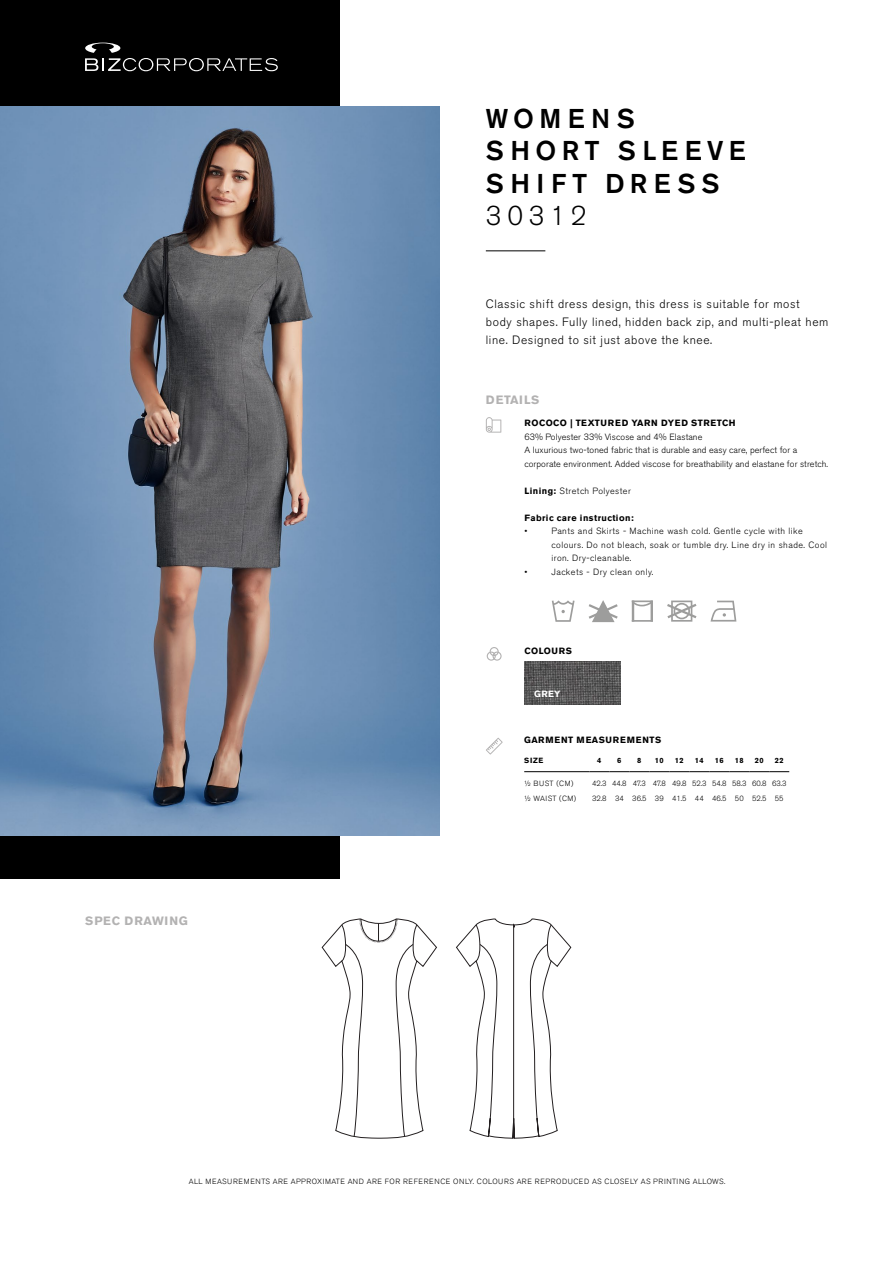
<style>
.page{position:relative;width:893px;height:1263px;background:#fff}
.page>*{position:absolute;margin:0;border:0;box-sizing:border-box;transform-origin:0 0}
.t1{font:500 27px/32.4px "Akzidenz Grotesk BE";letter-spacing:.23em;color:#000}
.t2{font:300 27px "Akzidenz Grotesk BE";letter-spacing:.2em;color:#000}
.t3{font:300 12px/18px "Akzidenz Grotesk BE";letter-spacing:.05em;color:#000}
.t4{font:700 12px "Akzidenz Grotesk BE";letter-spacing:.07em;color:#b3b2b2}
.t5{font:700 12px "Akzidenz Grotesk BE";letter-spacing:.05em;color:#b3b2b2}
.t6{font:300 9px/13.5px "Akzidenz Grotesk BE";letter-spacing:.01em;color:#000}
.t7{font:300 9px/13.5px "Akzidenz Grotesk BE";letter-spacing:.05em;color:#000}
.t8{font:700 9px "Akzidenz Grotesk BE";letter-spacing:.05em;color:#000}
.t9{font:700 9px "Akzidenz Grotesk BE";letter-spacing:.09em;color:#000}
.t10{font:700 9px "Akzidenz Grotesk BE";color:#fff}
.t11{font:300 7.5px "Akzidenz Grotesk BE";letter-spacing:.07em;color:#000}
.t12{font:300 7.5px "Akzidenz Grotesk BE";color:#000}
.t13{font:700 7.5px "Akzidenz Grotesk BE";letter-spacing:.05em;color:#000}
.t14{font:300 7.5px "Akzidenz Grotesk BE";letter-spacing:.05em;color:#000}
.s1{font-weight:700}
</style>
<div class="page">
<img style="left:524px;top:661px;width:97px;height:43px">
<div style="left:0;top:0;width:339px;height:878px;background:#000"></div>
<img style="left:0;top:106px;width:440px;height:729px">
<hr style="left:486px;top:250px;width:59px;height:1px;background:#000">
<svg style="left:486px;top:738px;width:17px;height:16px"></svg>
<svg style="left:486px;top:417px;width:15px;height:16px"></svg>
<div style="left:490px;top:647px;width:9px;height:9px;border:1px solid #b3b2b2;border-radius:50%"></div>
<div style="left:492px;top:651px;width:10px;height:10px;border:1px solid #b3b2b2;border-radius:50%"></div>
<div style="left:487px;top:651px;width:9px;height:10px;border:1px solid #b3b2b2;border-radius:50%"></div>
<svg style="left:552px;top:600px;width:23px;height:22px"></svg>
<svg style="left:589px;top:600px;width:29px;height:22px"></svg>
<svg style="left:634px;top:600px;width:16px;height:22px"></svg>
<hr style="left:632px;top:600px;width:2px;height:22px;background:#9d9d9c">
<hr style="left:650px;top:600px;width:3px;height:22px;background:#9d9d9c">
<svg style="left:667px;top:600px;width:29px;height:22px"></svg>
<svg style="left:711px;top:601px;width:25px;height:20px"></svg>
<hr style="left:524px;top:771px;width:65px;height:1px;background:#000">
<svg style="left:589px;top:771px;width:200px;height:1px"></svg>
<svg style="left:321px;top:918px;width:116px;height:221px"></svg>
<svg style="left:456px;top:919px;width:116px;height:220px"></svg>
<svg style="left:85px;top:43px;width:193px;height:28px"></svg>
<h1 class="t1" style="left:486px;top:102px;width:261px">WOMENS<br>SHORT SLEEVE<br>SHIFT DRESS</h1>
<h1 class="t2" style="left:486px;top:200px;width:102px">30312</h1>
<h2 class="t3" style="left:486px;top:295px;width:344px">Classic shift dress design, this dress is suitable for most body shapes. Fully lined, hidden back zip, and multi-pleat hem line. Designed to sit just above the knee.</h2>
<h2 class="t5" style="left:486px;top:393px;width:55px">DETAILS</h2>
<p class="t8" style="left:524px;top:418px;width:213px">ROCOCO | TEXTURED YARN DYED STRETCH</p>
<p class="t6" style="left:524px;top:430px;width:305px">63% Polyester 33% Viscose and 4% Elastane<br>A luxurious two-toned fabric that is durable and easy care, perfect for a corporate environment. Added viscose for breathability and elastane for stretch.</p>
<p class="t7" style="left:524px;top:484px;width:108px"><span class="s1">Lining:</span> Stretch Polyester</p>
<p class="t8" style="left:524px;top:512px;width:111px">Fabric care instruction:</p>
<p class="t6" style="left:524px;top:524px;width:4px">•</p>
<p class="t7" style="left:551px;top:524px;width:277px">Pants and Skirts - Machine wash cold. Gentle cycle with like colours. Do not bleach, soak or tumble dry. Line dry in shade. Cool iron. Dry-cleanable.</p>
<p class="t6" style="left:524px;top:565px;width:4px">•</p>
<p class="t7" style="left:551px;top:565px;width:103px">Jackets - Dry clean only.</p>
<p class="t8" style="left:524px;top:645px;width:49px">COLOURS</p>
<p class="t10" style="left:534px;top:689px;width:28px">GREY</p>
<h2 class="t4" style="left:85px;top:914px;width:104px">SPEC DRAWING</h2>
<p class="t9" style="left:524px;top:735px;width:139px">GARMENT MEASUREMENTS</p>
<p class="t13" style="left:524px;top:756px;width:21px">SIZE</p>
<p class="t13" style="left:597px;top:756px;width:6px">4</p>
<p class="t13" style="left:617px;top:756px;width:6px">6</p>
<p class="t13" style="left:637px;top:756px;width:6px">8</p>
<p class="t13" style="left:655px;top:756px;width:10px">10</p>
<p class="t13" style="left:675px;top:756px;width:10px">12</p>
<p class="t13" style="left:695px;top:756px;width:10px">14</p>
<p class="t13" style="left:715px;top:756px;width:10px">16</p>
<p class="t13" style="left:735px;top:756px;width:10px">18</p>
<p class="t13" style="left:755px;top:756px;width:10px">20</p>
<p class="t13" style="left:775px;top:756px;width:10px">22</p>
<p class="t14" style="left:524px;top:779px;width:51px">½ BUST (CM)</p>
<p class="t12" style="left:592px;top:779px;width:196px">42.3 44.8 47.3 47.8 49.8 52.3 54.8 58.3 60.8 63.3</p>
<p class="t14" style="left:524px;top:794px;width:53px">½ WAIST (CM)</p>
<p class="t12" style="left:592px;top:794px;width:193px">32.8 34 36.5 39 41.5 44 46.5 50 52.5 55</p>
<p class="t11" style="left:189px;top:1177px;width:538px">ALL MEASUREMENTS ARE APPROXIMATE AND ARE FOR REFERENCE ONLY. COLOURS ARE REPRODUCED AS CLOSELY AS PRINTING ALLOWS.</p>
</div>
